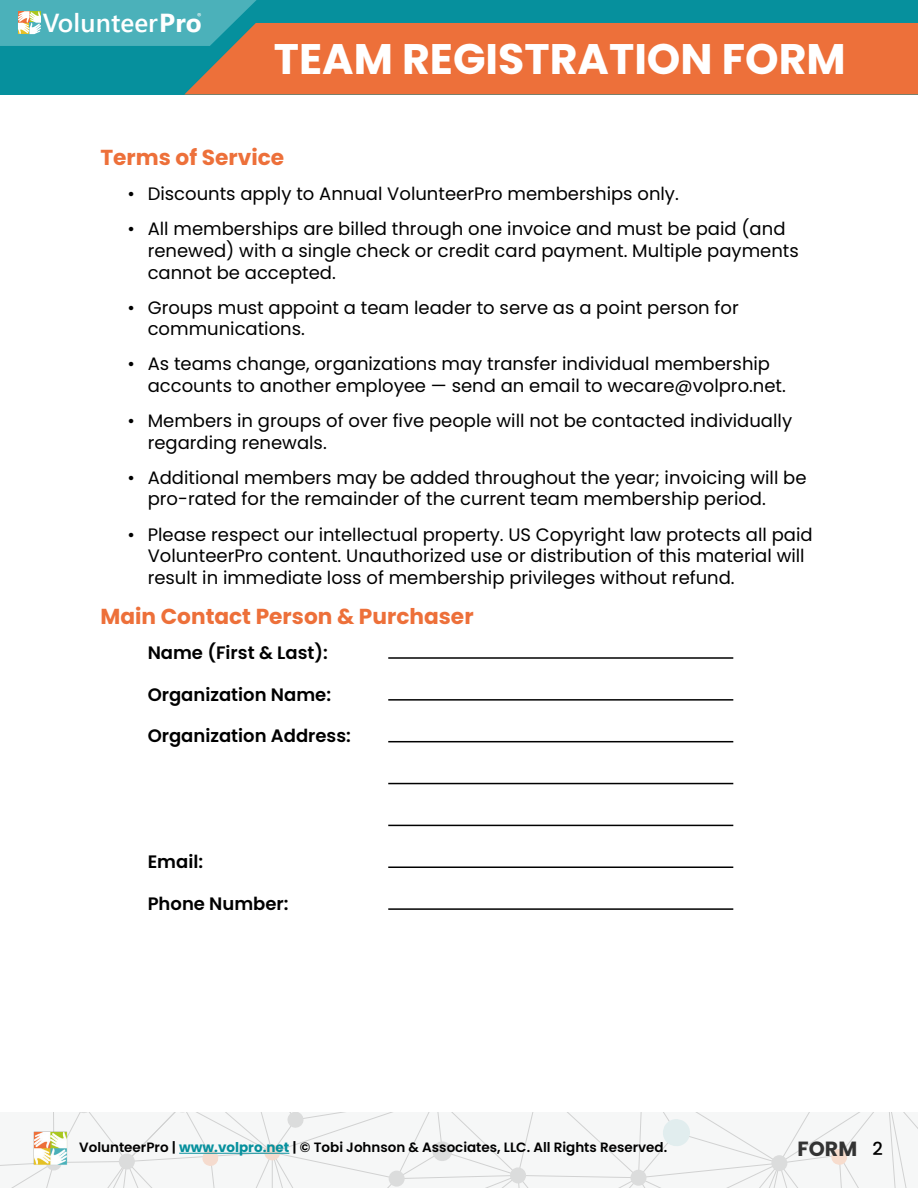
<style>
.page{position:relative;width:918px;height:1188px;background:#fff}
.page>*{position:absolute;margin:0;border:0;box-sizing:border-box;transform-origin:0 0}
.t1{font:700 42.75px "Poppins";color:#fff}
.t2{font:600 26.1px "Segoe UI";letter-spacing:.005em;color:#fff}
.t3{font:700 21.75px "Poppins";color:#ed703a}
.t4{font:700 20.55px "Poppins";color:#333}
.t5{font:18px/21.6px "Poppins";color:#000}
.t6{font:600 18px "Poppins";color:#000}
.t7{font:600 13.5px "Poppins";color:#000}
.t8{font:10.2px "Myriad Pro";color:#fff}
.s1{font-weight:700}
.s2{font-weight:700;color:#06909d}
.s3{font-weight:500;font-size:18px;color:#000}
</style>
<div class="page">
<svg style="left:0;top:1112px;width:918px;height:76px"></svg>
<div style="left:119px;top:1154px;width:16px;height:16px;background:#dbdcdc;border-radius:50%"></div>
<div style="left:389px;top:1171px;width:16px;height:16px;background:#dbdcdc;border-radius:50%"></div>
<div style="left:510px;top:1167px;width:16px;height:16px;background:#dbdcdc;border-radius:50%"></div>
<svg style="left:264px;top:1144px;width:16px;height:16px"></svg>
<hr style="left:179px;top:1153px;width:110px;height:1px;background:#06909d">
<img style="left:33px;top:1131px;width:35px;height:35px">
<div style="left:0;top:0;width:918px;height:94px;background:#06909d"></div>
<svg style="left:0;top:0;width:448px;height:95px"></svg>
<div style="left:184px;top:23px;width:734px;height:71px;background:#ed703a"></div>
<hr style="left:388px;top:657px;width:345px;height:2px;background:#000">
<hr style="left:388px;top:699px;width:345px;height:2px;background:#000">
<hr style="left:388px;top:741px;width:345px;height:1px;background:#000">
<hr style="left:388px;top:783px;width:345px;height:1px;background:#000">
<hr style="left:388px;top:825px;width:345px;height:1px;background:#000">
<hr style="left:388px;top:867px;width:345px;height:1px;background:#000">
<hr style="left:388px;top:908px;width:345px;height:2px;background:#000">
<h2 class="t2" style="left:43px;top:2px;width:160px">Volunteer<span class="s1">Pro</span></h2>
<p class="t8" style="left:197px;top:10px;width:6px">®</p>
<h1 class="t1" style="left:274px;top:35px;width:573px">TEAM REGISTRATION FORM</h1>
<p class="t3" style="left:100px;top:145px;width:185px">Terms of Service</p>
<p class="t5" style="left:127px;top:183px;width:553px">• Discounts apply to Annual VolunteerPro memberships only.</p>
<p class="t5" style="left:148px;top:218px;width:653px;text-indent:-20px">• All memberships are billed through one invoice and must be paid (and renewed) with a single check or credit card payment. Multiple payments cannot be accepted.</p>
<p class="t5" style="left:148px;top:297px;width:593px;text-indent:-20px">• Groups must appoint a team leader to serve as a point person for communications.</p>
<p class="t5" style="left:148px;top:353px;width:640px;text-indent:-20px">• As teams change, organizations may transfer individual membership accounts to another employee — send an email to wecare@volpro.net.</p>
<p class="t5" style="left:148px;top:410px;width:646px;text-indent:-20px">• Members in groups of over five people will not be contacted individually regarding renewals.</p>
<p class="t5" style="left:148px;top:467px;width:660px;text-indent:-20px">• Additional members may be added throughout the year; invoicing will be pro-rated for the remainder of the current team membership period.</p>
<p class="t5" style="left:148px;top:524px;width:666px;text-indent:-20px">• Please respect our intellectual property. US Copyright law protects all paid<br>VolunteerPro content. Unauthorized use or distribution of this material will result in immediate loss of membership privileges without refund.</p>
<p class="t3" style="left:100px;top:603px;width:375px">Main Contact Person &amp; Purchaser</p>
<p class="t6" style="left:148px;top:642px;width:182px">Name (First &amp; Last):</p>
<p class="t6" style="left:148px;top:684px;width:185px">Organization Name:</p>
<p class="t6" style="left:148px;top:726px;width:205px">Organization Address:</p>
<p class="t6" style="left:148px;top:851px;width:57px">Email:</p>
<p class="t6" style="left:148px;top:893px;width:142px">Phone Number:</p>
<p class="t7" style="left:79px;top:1139px;width:590px">VolunteerPro | <span class="s2">www.volpro.net</span> | © Tobi Johnson &amp; Associates, LLC. All Rights Reserved.</p>
<p class="t4" style="left:798px;top:1137px;width:87px">FORM <span class="s3">2</span></p>
</div>
